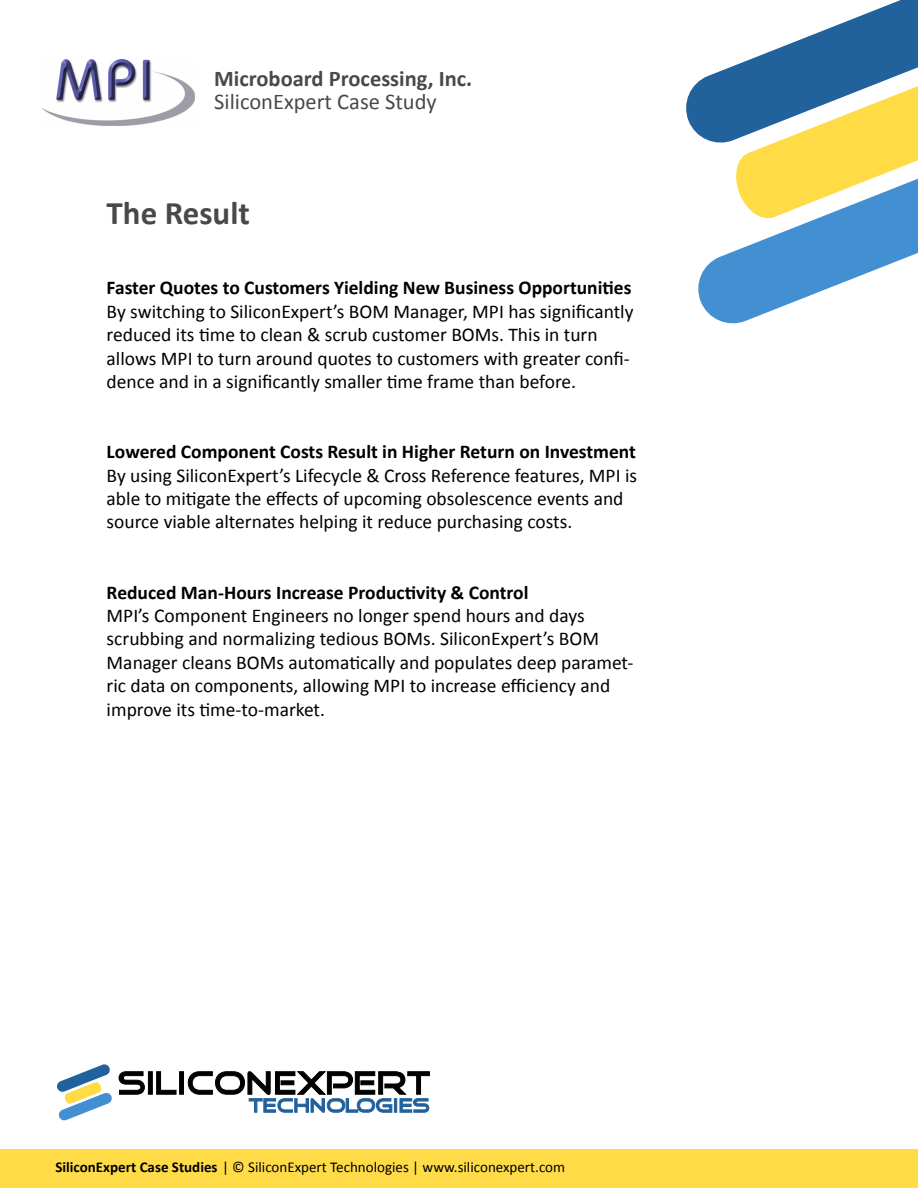
<style>
.page{position:relative;width:918px;height:1188px;background:#fff}
.page>*{position:absolute;margin:0;border:0;box-sizing:border-box;transform-origin:0 0}
.t1{font:700 33px "Calibri";color:#49494b}
.t2{font:700 22.5px "Calibri";color:#49494b}
.t3{font:22.5px "Calibri";color:#49494b}
.t4{font:19.5px/23.4px "Calibri";color:#000}
.t5{font:700 19.5px "Calibri";color:#000}
.t6{font:15px "Calibri";color:#000}
.s1{font-weight:700}
</style>
<div class="page">
<div style="left:0;top:1149px;width:918px;height:39px;background:#ffdc47"></div>
<svg style="left:686px;top:0;width:232px;height:324px"></svg>
<svg style="left:118px;top:1071px;width:27px;height:24px"></svg>
<svg style="left:148px;top:1071px;width:5px;height:24px"></svg>
<svg style="left:156px;top:1071px;width:21px;height:24px"></svg>
<svg style="left:179px;top:1071px;width:5px;height:24px"></svg>
<svg style="left:188px;top:1071px;width:242px;height:42px"></svg>
<svg style="left:57px;top:1064px;width:55px;height:57px"></svg>
<img style="left:42px;top:59px;width:152px;height:67px">
<p class="t2" style="left:214px;top:65px;width:260px">Microboard Processing, Inc.</p>
<p class="t3" style="left:214px;top:88px;width:224px">SiliconExpert Case Study</p>
<h1 class="t1" style="left:107px;top:193px;width:145px">The Result</h1>
<p class="t5" style="left:107px;top:276px;width:526px">Faster Quotes to Customers Yielding New Business Opportunities</p>
<p class="t4" style="left:107px;top:299px;width:528px">By switching to SiliconExpert’s BOM Manager, MPI has significantly reduced its time to clean &amp; scrub customer BOMs. This in turn allows MPI to turn around quotes to customers with greater confi&shy;dence and in a significantly smaller time frame than before.</p>
<p class="t5" style="left:107px;top:440px;width:531px">Lowered Component Costs Result in Higher Return on Investment</p>
<p class="t4" style="left:107px;top:462px;width:532px">By using SiliconExpert’s Lifecycle &amp; Cross Reference features, MPI is able to mitigate the effects of upcoming obsolescence events and source viable alternates helping it reduce purchasing costs.</p>
<p class="t5" style="left:107px;top:580px;width:423px">Reduced Man-Hours Increase Productivity &amp; Control</p>
<p class="t4" style="left:107px;top:603px;width:528px">MPI’s Component Engineers no longer spend hours and days scrubbing and normalizing tedious BOMs. SiliconExpert’s BOM Manager cleans BOMs automatically and populates deep paramet&shy;ric data on components, allowing MPI to increase efficiency and improve its time-to-market.</p>
<p class="t6" style="left:56px;top:1158px;width:511px"><span class="s1">SiliconExpert Case Studies</span> | © SiliconExpert Technologies | www.siliconexpert.com</p>
</div>
